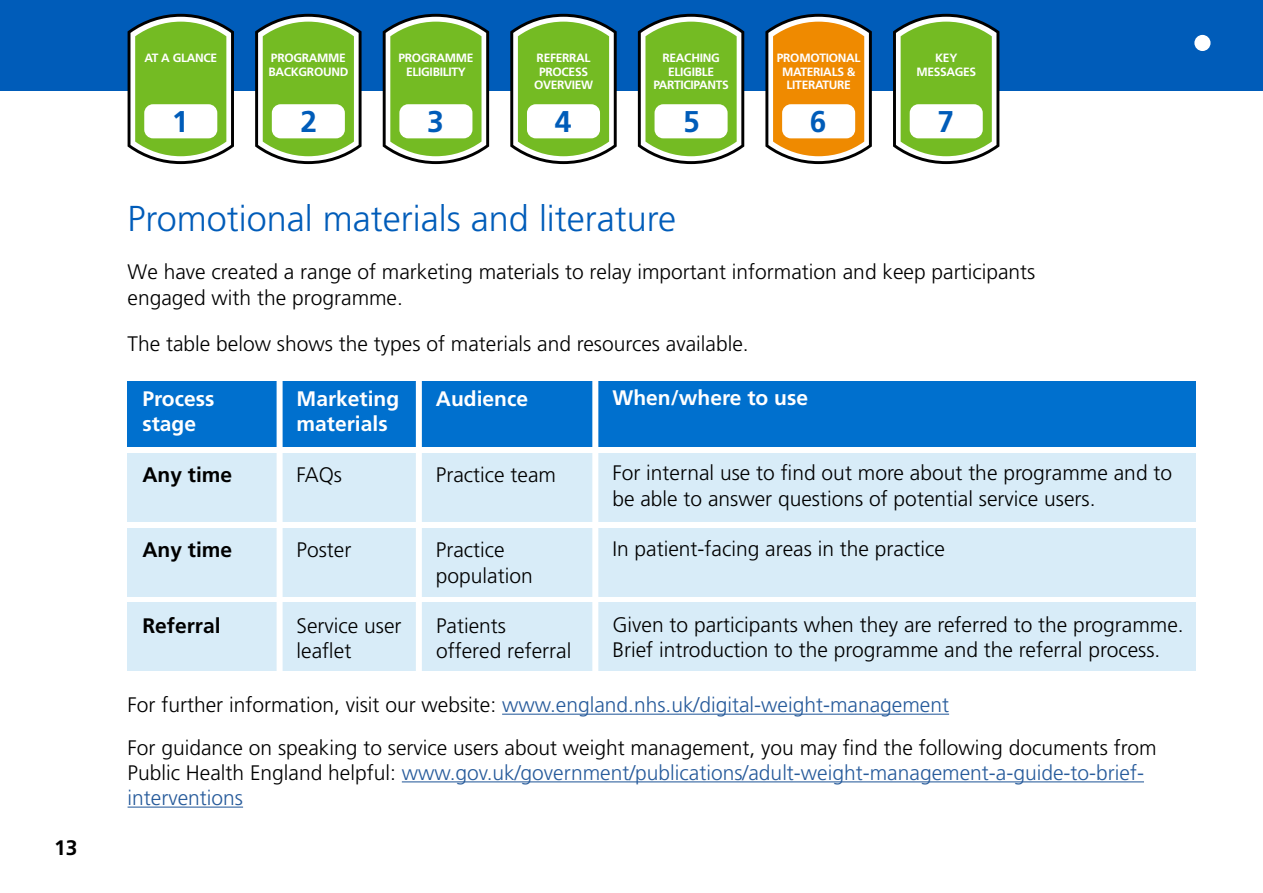
<style>
.page{position:relative;width:1263px;height:893px;background:#fff}
.page>*{position:absolute;margin:0;border:0;box-sizing:border-box;transform-origin:0 0}
.t1{font:300 36px "Frutiger LT Std";color:#005cb9}
.t2{font:700 30px "Frutiger LT Std";color:#005cb9}
.t3{font:300 21px/25.2px "Frutiger LT Std";color:#000}
.t4{font:300 21px "Frutiger LT Std";color:#275b9b}
.t5{font:700 21px "Frutiger LT Std";color:#fff}
.t6{font:700 21px "Frutiger LT Std";color:#000}
.t7{font:700 12px "Frutiger LT Std";letter-spacing:-.025em;color:#fff}
.s1{color:#000}
.s2{color:#275b9b}
</style>
<div class="page">
<div style="left:128px;top:603px;width:1068px;height:68px;background:#d8ecf8"></div>
<div style="left:128px;top:528px;width:1068px;height:68px;background:#d8ecf8"></div>
<div style="left:128px;top:454px;width:1068px;height:68px;background:#d8ecf8"></div>
<div style="left:128px;top:381px;width:1068px;height:66px;background:#0070ce"></div>
<div style="left:0;top:0;width:1263px;height:91px;background:#005cb9"></div>
<svg style="left:128px;top:14px;width:106px;height:150px;background:#7fb351"></svg>
<div style="left:144px;top:104px;width:73px;height:34px;background:#fff;border-radius:9px"></div>
<svg style="left:255px;top:14px;width:107px;height:150px;background:#7fb252"></svg>
<div style="left:272px;top:104px;width:73px;height:34px;background:#fff;border-radius:9px"></div>
<svg style="left:383px;top:14px;width:106px;height:150px;background:#7fb251"></svg>
<div style="left:399px;top:104px;width:73px;height:34px;background:#fff;border-radius:9px"></div>
<svg style="left:510px;top:14px;width:107px;height:150px;background:#7fb252"></svg>
<div style="left:527px;top:104px;width:73px;height:34px;background:#fff;border-radius:9px"></div>
<svg style="left:638px;top:14px;width:106px;height:150px;background:#7fb251"></svg>
<div style="left:654px;top:104px;width:74px;height:34px;background:#fff;border-radius:9px"></div>
<svg style="left:765px;top:14px;width:107px;height:150px;background:#d0923b"></svg>
<div style="left:782px;top:104px;width:73px;height:34px;background:#fff;border-radius:9px"></div>
<svg style="left:893px;top:14px;width:106px;height:150px;background:#7fb251"></svg>
<div style="left:910px;top:104px;width:73px;height:34px;background:#fff;border-radius:9px"></div>
<div style="left:277px;top:381px;width:6px;height:291px;background:#fff"></div>
<div style="left:416px;top:381px;width:6px;height:291px;background:#fff"></div>
<div style="left:592px;top:381px;width:6px;height:291px;background:#fff"></div>
<hr style="left:402px;top:781px;width:742px;height:1px;background:#275b9b">
<hr style="left:128px;top:807px;width:115px;height:1px;background:#275b9b">
<div style="left:1194px;top:35px;width:16px;height:16px;background:#fff;border-radius:50%"></div>
<hr style="left:502px;top:714px;width:447px;height:1px;background:#275b9b">
<p class="t6" style="left:54px;top:835px;width:25px">13</p>
<p class="t7" style="left:144px;top:51px;width:74px">AT A GLANCE</p>
<p class="t7" style="left:271px;top:51px;width:76px">PROGRAMME</p>
<p class="t7" style="left:268px;top:64px;width:81px">BACKGROUND</p>
<p class="t7" style="left:399px;top:51px;width:76px">PROGRAMME</p>
<p class="t7" style="left:406px;top:64px;width:61px">ELIGIBILITY</p>
<p class="t7" style="left:537px;top:51px;width:55px">REFERRAL</p>
<p class="t7" style="left:539px;top:64px;width:50px">PROCESS</p>
<p class="t7" style="left:534px;top:78px;width:61px">OVERVIEW</p>
<p class="t7" style="left:662px;top:51px;width:59px">REACHING</p>
<p class="t7" style="left:668px;top:64px;width:47px">ELIGIBLE</p>
<p class="t7" style="left:653px;top:78px;width:77px">PARTICIPANTS</p>
<p class="t7" style="left:777px;top:51px;width:85px">PROMOTIONAL</p>
<p class="t7" style="left:782px;top:64px;width:75px">MATERIALS &amp;</p>
<p class="t7" style="left:786px;top:78px;width:66px">LITERATURE</p>
<p class="t7" style="left:935px;top:51px;width:24px">KEY</p>
<p class="t7" style="left:916px;top:64px;width:61px">MESSAGES</p>
<p class="t2" style="left:172px;top:104px;width:18px">1</p>
<p class="t2" style="left:301px;top:104px;width:18px">2</p>
<p class="t2" style="left:427px;top:104px;width:18px">3</p>
<p class="t2" style="left:555px;top:104px;width:18px">4</p>
<p class="t2" style="left:683px;top:104px;width:18px">5</p>
<p class="t2" style="left:810px;top:104px;width:18px">6</p>
<p class="t2" style="left:937px;top:104px;width:18px">7</p>
<p class="t1" style="left:128px;top:198px;width:550px">Promotional materials and literature</p>
<p class="t3" style="left:128px;top:260px;width:909px">We have created a range of marketing materials to relay important information and keep participants engaged with the programme.</p>
<p class="t3" style="left:128px;top:331px;width:623px">The table below shows the types of materials and resources available.</p>
<p class="t5" style="left:142px;top:387px;width:73px">Process</p>
<p class="t5" style="left:142px;top:412px;width:55px">stage</p>
<p class="t6" style="left:142px;top:462px;width:91px">Any time</p>
<p class="t5" style="left:612px;top:385px;width:197px">When/where to use</p>
<p class="t5" style="left:297px;top:387px;width:104px">Marketing</p>
<p class="t5" style="left:297px;top:412px;width:93px">materials</p>
<p class="t3" style="left:297px;top:462px;width:47px">FAQs</p>
<p class="t5" style="left:436px;top:387px;width:94px">Audience</p>
<p class="t3" style="left:612px;top:461px;width:561px">For internal use to find out more about the programme and to be able to answer questions of potential service users.</p>
<p class="t3" style="left:612px;top:536px;width:334px">In patient-facing areas in the practice</p>
<p class="t3" style="left:436px;top:462px;width:122px">Practice team</p>
<p class="t3" style="left:436px;top:538px;width:98px">Practice population</p>
<p class="t3" style="left:436px;top:613px;width:137px">Patients offered referral</p>
<p class="t6" style="left:142px;top:538px;width:91px">Any time</p>
<p class="t3" style="left:297px;top:538px;width:56px">Poster</p>
<p class="t3" style="left:612px;top:612px;width:573px">Given to participants when they are referred to the programme.<br>Brief introduction to the programme and the referral process.</p>
<p class="t6" style="left:142px;top:613px;width:80px">Referral</p>
<p class="t3" style="left:297px;top:613px;width:106px">Service user leaflet</p>
<p class="t4" style="left:128px;top:693px;width:823px"><span class="s1">For further information, visit our website:</span> www.england.nhs.uk/digital-weight-management</p>
<p class="t3" style="left:128px;top:735px;width:1030px">For guidance on speaking to service users about weight management, you may find the following documents from<br>Public Health England helpful: <span class="s2">www.gov.uk/government/publications/adult-weight-management-a-guide-to-brief&shy;interventions</span></p>
</div>
